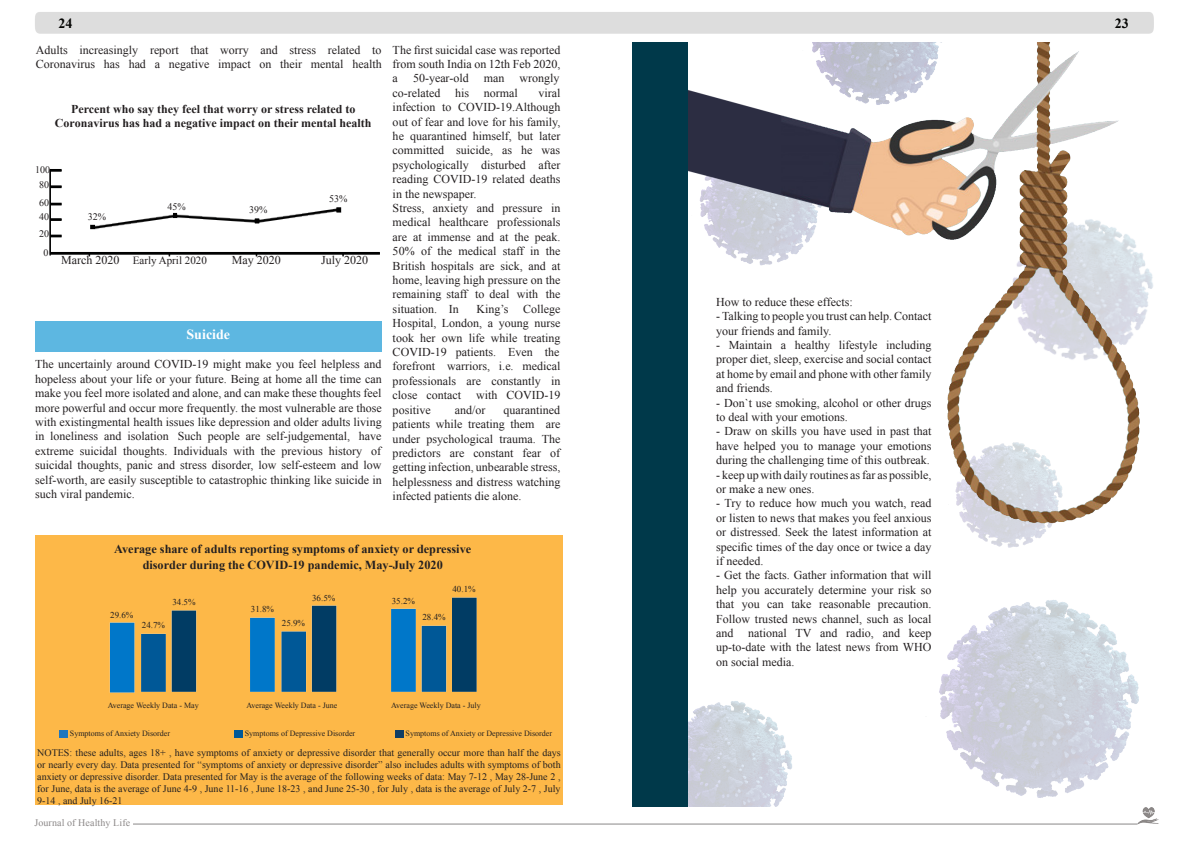
<style>
.page{position:relative;width:1191px;height:842px;background:#fff}
.page>*{position:absolute;margin:0;border:0;box-sizing:border-box;transform-origin:0 0}
.t1{font:700 14px "Times New Roman";color:#fff}
.t2{font:700 14px "Times New Roman";color:#040503}
.t3{font:700 12.2px "Times New Roman";color:#231f20}
.t4{font:12px/14.4px "Times New Roman";color:#231f20;text-align:justify}
.t5{font:700 12px "Times New Roman";color:#231f20}
.t6{font:11px "Times New Roman";color:#231f20}
.t7{font:10px/12px "Times New Roman";color:#231f20;text-align:justify}
.t8{font:10px "Times New Roman";letter-spacing:.01em;color:#8b8787}
.t9{font:9px "Times New Roman";color:#231f20}
.t10{font:8px "Times New Roman";color:#231f20}
</style>
<div class="page">
<hr style="left:133px;top:824px;width:1004px;height:1px;background:#8a8787">
<img style="left:1122px;top:809px;width:37px;height:16px">
<img style="left:49px;top:169px;width:331px;height:88px">
<div style="left:35px;top:536px;width:528px;height:269px;background:#fdb848"></div>
<img style="left:109px;top:597px;width:368px;height:96px">
<div style="left:395px;top:730px;width:9px;height:8px;background:#103d64"></div>
<div style="left:234px;top:730px;width:8px;height:8px;background:#005897"></div>
<div style="left:59px;top:730px;width:9px;height:8px;background:#1f76bd"></div>
<div style="left:35px;top:321px;width:347px;height:30px;background:#5db7e1"></div>
<img style="left:925px;top:600px;width:229px;height:224px">
<img style="left:688px;top:701px;width:104px;height:106px">
<img style="left:688px;top:42px;width:465px;height:506px">
<div style="left:632px;top:42px;width:56px;height:765px;background:#00394a"></div>
<p class="t2" style="left:58px;top:14px;width:15px">24</p>
<p class="t2" style="left:1114px;top:14px;width:15px">23</p>
<p class="t4" style="left:36px;top:42px;width:347px">Adults increasingly report that worry and stress related to</p>
<p class="t4" style="left:36px;top:57px;width:347px">Coronavirus has had a negative impact on their mental health</p>
<p class="t5" style="left:71px;top:100px;width:286px">Percent who say they feel that worry or stress related to</p>
<p class="t5" style="left:55px;top:115px;width:318px">Coronavirus has had a negative impact on their mental health</p>
<p class="t7" style="left:35px;top:163px;width:16px">100</p>
<p class="t7" style="left:39px;top:179px;width:11px">80</p>
<p class="t7" style="left:39px;top:196px;width:11px">60</p>
<p class="t7" style="left:39px;top:211px;width:11px">40</p>
<p class="t7" style="left:39px;top:227px;width:11px">20</p>
<p class="t7" style="left:43px;top:247px;width:6px">0</p>
<p class="t4" style="left:61px;top:253px;width:60px">March 2020</p>
<p class="t6" style="left:133px;top:253px;width:75px">Early April 2020</p>
<p class="t4" style="left:232px;top:253px;width:50px">May 2020</p>
<p class="t4" style="left:321px;top:253px;width:49px">July 2020</p>
<p class="t7" style="left:329px;top:193px;width:20px">53%</p>
<p class="t7" style="left:167px;top:200px;width:20px">45%</p>
<p class="t7" style="left:249px;top:204px;width:20px">39%</p>
<p class="t7" style="left:88px;top:211px;width:20px">32%</p>
<p class="t1" style="left:186px;top:324px;width:45px">Suicide</p>
<p class="t4" style="left:35px;top:357px;width:348px">The uncertainly around COVID-19 might make you feel helpless and hopeless about your life or your future. Being at home all the time can make you feel more isolated and alone, and can make these thoughts feel more powerful and occur more frequently. the most vulnerable are those with existingmental health issues like depression and older adults living in loneliness and isolation Such people are self-judgemental, have</p>
<p class="t4" style="left:35px;top:443px;width:347px">extreme suicidal thoughts. Individuals with the previous history of</p>
<p class="t4" style="left:35px;top:458px;width:348px">suicidal thoughts, panic and stress disorder, low self-esteem and low self-worth, are easily susceptible to catastrophic thinking like suicide in such viral pandemic.</p>
<p class="t4" style="left:393px;top:42px;width:169px">The first suicidal case was reported from south India on 12th Feb 2020, a</p>
<p class="t4" style="left:413px;top:71px;width:57px">50-year-old</p>
<p class="t4" style="left:484px;top:71px;width:22px">man</p>
<p class="t4" style="left:519px;top:71px;width:41px">wrongly</p>
<p class="t4" style="left:393px;top:85px;width:127px">co-related his normal</p>
<p class="t4" style="left:538px;top:85px;width:23px">viral</p>
<p class="t4" style="left:393px;top:100px;width:169px">infection to COVID-19.Although out of fear and love for his family, he quarantined himself, but later committed suicide, as he was</p>
<p class="t4" style="left:393px;top:157px;width:169px">psychologically disturbed after reading COVID-19 related deaths in the newspaper.</p>
<p class="t4" style="left:393px;top:201px;width:169px">Stress, anxiety and pressure in medical healthcare professionals are at immense and at the peak.<br>50% of the medical staff in the British hospitals are sick, and at home, leaving high pressure on the remaining staff to deal with the</p>
<p class="t4" style="left:393px;top:301px;width:68px">situation. In</p>
<p class="t4" style="left:476px;top:301px;width:86px">King’s College</p>
<p class="t4" style="left:393px;top:316px;width:169px">Hospital, London, a young nurse took her own life while treating COVID-19 patients. Even the</p>
<p class="t4" style="left:393px;top:359px;width:169px">forefront warriors, i.e. medical</p>
<p class="t4" style="left:393px;top:373px;width:169px">professionals are constantly in close contact with COVID-19</p>
<p class="t4" style="left:393px;top:402px;width:40px">positive</p>
<p class="t4" style="left:455px;top:402px;width:32px">and/or</p>
<p class="t4" style="left:503px;top:402px;width:58px">quarantined</p>
<p class="t4" style="left:393px;top:417px;width:169px">patients while treating them are</p>
<p class="t4" style="left:393px;top:431px;width:169px">under psychological trauma. The predictors are constant fear of</p>
<p class="t4" style="left:393px;top:460px;width:169px">getting infection, unbearable stress, helplessness and distress watching infected patients die alone.</p>
<p class="t3" style="left:114px;top:540px;width:358px">Average share of adults reporting symptoms of anxiety or depressive</p>
<p class="t3" style="left:143px;top:556px;width:301px">disorder during the COVID-19 pandemic, May-July 2020</p>
<p class="t9" style="left:110px;top:608px;width:25px">29.6%</p>
<p class="t9" style="left:172px;top:596px;width:25px">34.5%</p>
<p class="t9" style="left:142px;top:619px;width:25px">24.7%</p>
<p class="t9" style="left:251px;top:603px;width:25px">31.8%</p>
<p class="t9" style="left:312px;top:591px;width:25px">36.5%</p>
<p class="t9" style="left:282px;top:616px;width:25px">25.9%</p>
<p class="t9" style="left:392px;top:595px;width:25px">35.2%</p>
<p class="t9" style="left:452px;top:583px;width:25px">40.1%</p>
<p class="t9" style="left:422px;top:611px;width:25px">28.4%</p>
<p class="t10" style="left:108px;top:699px;width:93px">Average Weekly Data - May</p>
<p class="t10" style="left:246px;top:699px;width:93px">Average Weekly Data - June</p>
<p class="t10" style="left:391px;top:699px;width:91px">Average Weekly Data - July</p>
<p class="t10" style="left:70px;top:728px;width:102px">Symptoms of Anxiety Disorder</p>
<p class="t10" style="left:245px;top:728px;width:112px">Symptoms of Depressive Disorder</p>
<p class="t10" style="left:405px;top:728px;width:148px">Symptoms of Anxiety or Depressive Disorder</p>
<p class="t7" style="left:37px;top:747px;width:525px">NOTES: these adults, ages 18+ , have symptoms of anxiety or depressive disorder that generally occur more than half the days or nearly every day. Data presented for “symptoms of anxiety or depressive disorder” also includes adults with symptoms of both anxiety or depressive disorder. Data presented for May is the average of the following weeks of data: May 7-12 , May 28-June 2 , for June, data is the average of June 4-9 , June 11-16 , June 18-23 , and June 25-30 , for July , data is the average of July 2-7 , July 9-14 , and July 16-21</p>
<p class="t8" style="left:34px;top:815px;width:97px">Journal of Healthy Life</p>
<p class="t4" style="left:716px;top:294px;width:138px">How to reduce these effects:</p>
<p class="t4" style="left:716px;top:309px;width:217px">- Talking to people you trust can help. Contact your friends and family.</p>
<p class="t4" style="left:716px;top:338px;width:217px">- Maintain a healthy lifestyle including proper diet, sleep, exercise and social contact at home by email and phone with other family and friends.</p>
<p class="t4" style="left:716px;top:395px;width:217px">- Don`t use smoking, alcohol or other drugs to deal with your emotions.</p>
<p class="t4" style="left:716px;top:424px;width:217px">- Draw on skills you have used in past that have helped you to manage your emotions during the challenging time of this outbreak.</p>
<p class="t4" style="left:716px;top:467px;width:217px">- keep up with daily routines as far as possible, or make a new ones.</p>
<p class="t4" style="left:716px;top:496px;width:217px">- Try to reduce how much you watch, read or listen to news that makes you feel anxious or distressed. Seek the latest information at specific times of the day once or twice a day if needed.</p>
<p class="t4" style="left:716px;top:568px;width:217px">- Get the facts. Gather information that will help you accurately determine your risk so that you can take reasonable precaution.<br>Follow trusted news channel, such as local and national TV and radio, and keep</p>
<p class="t4" style="left:716px;top:640px;width:217px">up-to-date with the latest news from WHO on social media.</p>
</div>
